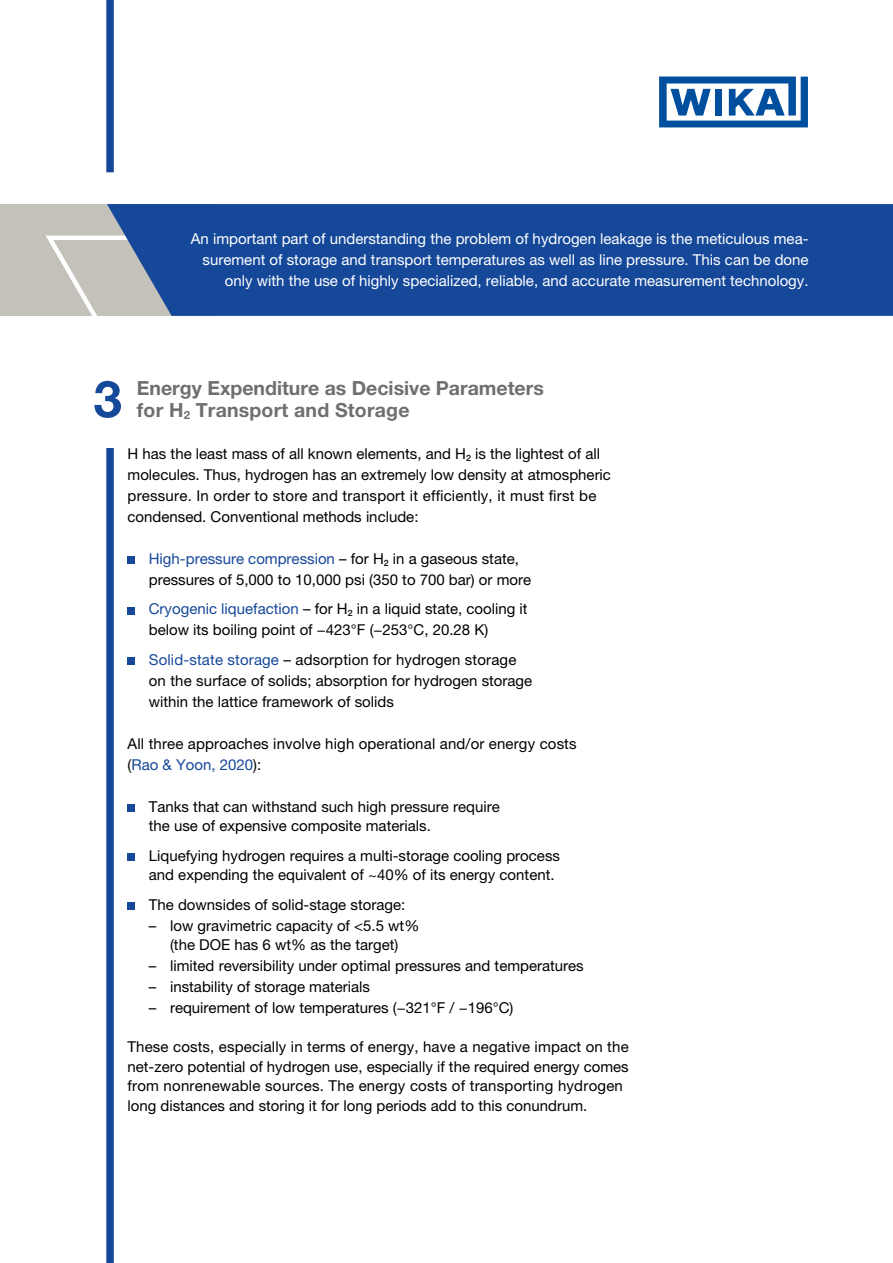
<style>
.page{position:relative;width:893px;height:1263px;background:#fff}
.page>*{position:absolute;margin:0;border:0;box-sizing:border-box;transform-origin:0 0}
.t1{font:700 51px "Helvetica Neue LT Pro";color:#16489a}
.t2{font:700 19.5px/22.5px "Helvetica Neue LT Pro";color:#6f6f6e}
.t3{font:15px/21px "Helvetica Neue LT Pro";color:#000}
.t4{font:15px/21px "Helvetica Neue LT Pro";color:#fff;text-align:right}
.s1{color:#16489a}
</style>
<div class="page">
<svg style="left:659px;top:77px;width:149px;height:50px"></svg>
<div style="left:106px;top:0;width:8px;height:172px;background:#16489a"></div>
<div style="left:0;top:204px;width:107px;height:112px;background:#c4c1ba"></div>
<div style="left:107px;top:204px;width:786px;height:112px;background:#16489a"></div>
<div style="left:106px;top:448px;width:8px;height:815px;background:#16489a"></div>
<div style="left:128px;top:556px;width:7px;height:8px;background:#16489a"></div>
<div style="left:128px;top:607px;width:7px;height:7px;background:#16489a"></div>
<div style="left:128px;top:657px;width:7px;height:8px;background:#16489a"></div>
<div style="left:128px;top:804px;width:7px;height:8px;background:#16489a"></div>
<div style="left:128px;top:853px;width:7px;height:8px;background:#16489a"></div>
<div style="left:128px;top:902px;width:7px;height:8px;background:#16489a"></div>
<p class="t4" style="left:191px;top:228px;width:619px">An important part of understanding the problem of hydrogen leakage is the meticulous mea&shy;surement of storage and transport temperatures as well as line pressure. This can be done only with the use of highly specialized, reliable, and accurate measurement technology.</p>
<h1 class="t1" style="left:94px;top:367px;width:30px">3</h1>
<h2 class="t2" style="left:137px;top:376px;width:408px">Energy Expenditure as Decisive Parameters for H<sub>2</sub> Transport and Storage</h2>
<p class="t3" style="left:128px;top:443px;width:485px">H has the least mass of all known elements, and H<sub>2</sub> is the lightest of all molecules. Thus, hydrogen has an extremely low density at atmospheric pressure. In order to store and transport it efficiently, it must first be condensed. Conventional methods include:</p>
<p class="t3" style="left:149px;top:548px;width:384px"><span class="s1">High-pressure compression</span> – for H<sub>2</sub> in a gaseous state, pressures of 5,000 to 10,000 psi (350 to 700 bar) or more</p>
<p class="t3" style="left:149px;top:598px;width:380px"><span class="s1">Cryogenic liquefaction</span> – for H<sub>2</sub> in a liquid state, cooling it below its boiling point of −423°F (−253°C, 20.28 K)</p>
<p class="t3" style="left:149px;top:649px;width:385px"><span class="s1">Solid-state storage</span> – adsorption for hydrogen storage on the surface of solids; absorption for hydrogen storage within the lattice framework of solids</p>
<p class="t3" style="left:128px;top:733px;width:451px">All three approaches involve high operational and/or energy costs (<span class="s1">Rao &amp; Yoon, 2020</span>):</p>
<p class="t3" style="left:149px;top:796px;width:352px;line-height:19.5px">Tanks that can withstand such high pressure require the use of expensive composite materials.</p>
<p class="t3" style="left:149px;top:845px;width:413px;line-height:19.5px">Liquefying hydrogen requires a multi-storage cooling process and expending the equivalent of ~40% of its energy content.</p>
<p class="t3" style="left:149px;top:894px;width:258px">The downsides of solid-stage storage:</p>
<p class="t3" style="left:149px;top:915px;width:272px;line-height:19.5px;text-align:center">– low gravimetric capacity of &lt;5.5 wt% (the DOE has 6 wt% as the target)</p>
<p class="t3" style="left:149px;top:955px;width:436px">– limited reversibility under optimal pressures and temperatures</p>
<p class="t3" style="left:149px;top:976px;width:223px">– instability of storage materials</p>
<p class="t3" style="left:149px;top:997px;width:366px">– requirement of low temperatures (−321°F / −196°C)</p>
<p class="t3" style="left:127px;top:1037px;width:503px;line-height:19.5px">These costs, especially in terms of energy, have a negative impact on the net-zero potential of hydrogen use, especially if the required energy comes from nonrenewable sources. The energy costs of transporting hydrogen long distances and storing it for long periods add to this conundrum.</p>
</div>
